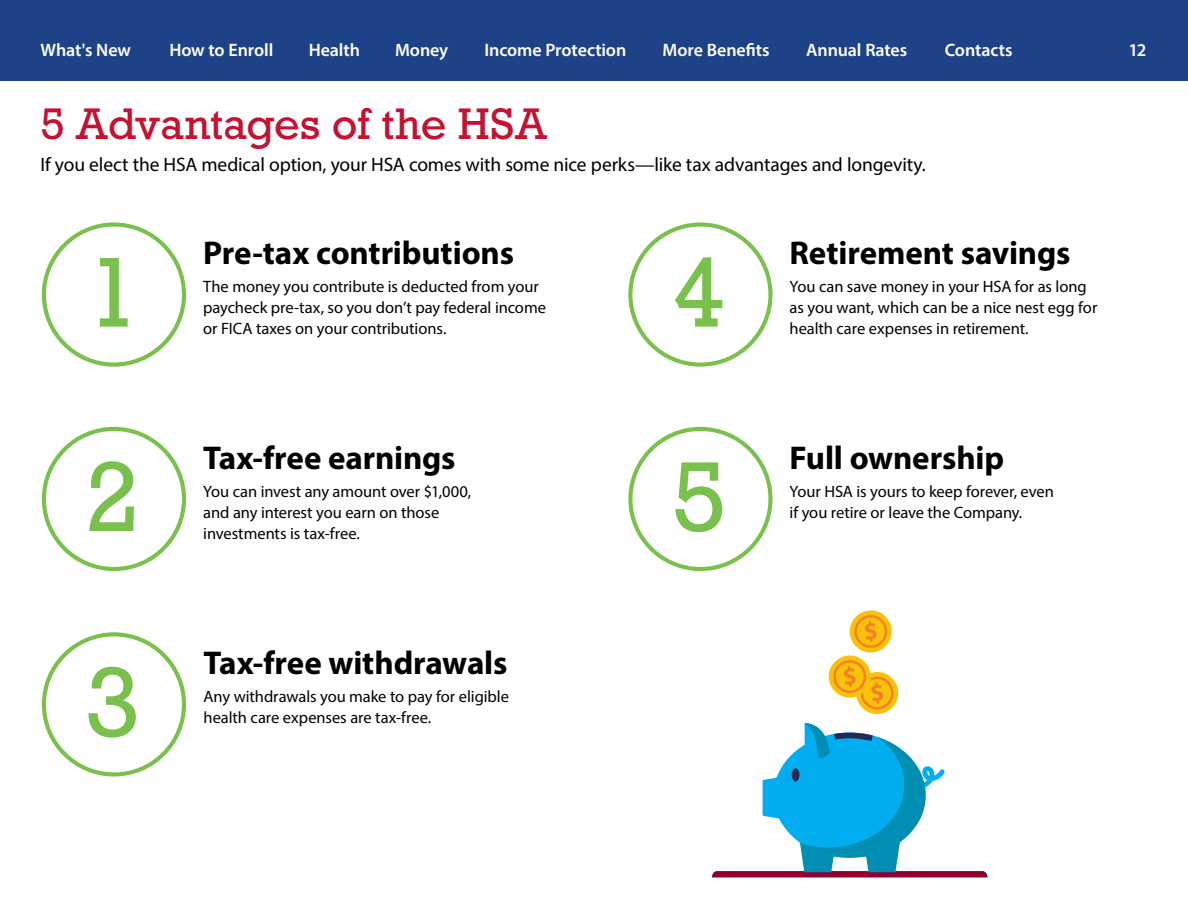
<style>
.page{position:relative;width:1188px;height:918px;background:#fff}
.page>*{position:absolute;margin:0;border:0;box-sizing:border-box;transform-origin:0 0}
.t1{font:101.1px/204.9px "Rockwell Std";color:#79c14c;text-align:justify}
.t2{font:45px "Rockwell Std";letter-spacing:-.005em;color:#c41230}
.t3{font:700 33px "Myriad Pro";letter-spacing:-.005em;color:#000}
.t4{font:22.5px "Myriad Pro";letter-spacing:-.01em;color:#fff}
.t5{font:19.5px "Myriad Pro";letter-spacing:-.005em;color:#000}
.t6{font:600 18px "Myriad Pro";letter-spacing:-.005em;color:#fff}
.t7{font:16.5px/21px "Myriad Pro";letter-spacing:-.005em;color:#000}
.s1{font-weight:600;font-size:18px}
</style>
<div class="page">
<div style="left:0;top:0;width:1188px;height:81px;background:#1e4287"></div>
<div style="left:42px;top:222px;width:144px;height:145px;border:4px solid #79c14c;border-radius:50%"></div>
<div style="left:42px;top:427px;width:144px;height:144px;border:4px solid #79c14c;border-radius:50%"></div>
<div style="left:42px;top:632px;width:144px;height:145px;border:4px solid #79c14c;border-radius:50%"></div>
<div style="left:628px;top:222px;width:145px;height:145px;border:4px solid #79c14c;border-radius:50%"></div>
<div style="left:628px;top:427px;width:145px;height:144px;border:4px solid #79c14c;border-radius:50%"></div>
<svg style="left:712px;top:723px;width:276px;height:155px"></svg>
<svg style="left:828px;top:610px;width:71px;height:105px"></svg>
<p class="t6" style="left:309px;top:39px;width:53px">Health</p>
<p class="t6" style="left:395px;top:39px;width:55px">Money</p>
<p class="t6" style="left:485px;top:39px;width:143px">Income Protection</p>
<p class="t6" style="left:663px;top:39px;width:109px">More Benefits</p>
<p class="t6" style="left:806px;top:39px;width:102px">Annual Rates</p>
<p class="t6" style="left:41px;top:39px;width:92px">What's New</p>
<h3 class="t4" style="left:169px;top:38px;width:291px"><span class="s1">How to Enroll</span> Table of Contents</h3>
<h3 class="t4" style="left:865px;top:38px;width:45px">Print</h3>
<p class="t6" style="left:945px;top:39px;width:69px">Contacts</p>
<p class="t6" style="left:1129px;top:39px;width:19px">12</p>
<h2 class="t2" style="left:40px;top:97px;width:508px">5 Advantages of the HSA</h2>
<p class="t5" style="left:40px;top:153px;width:887px">If you elect the HSA medical option, your HSA comes with some nice perks—like tax advantages and longevity.</p>
<h3 class="t3" style="left:203px;top:232px;width:312px">Pre-tax contributions</h3>
<p class="t7" style="left:203px;top:276px;width:344px">The money you contribute is deducted from your paycheck pre-tax, so you don’t pay federal income or FICA taxes on your contributions.</p>
<h1 class="t1" style="left:85px;top:189px;width:56px">1<br>2<br>3</h1>
<h1 class="t1" style="left:672px;top:189px;width:56px;line-height:204.5px">4<br>5</h1>
<h3 class="t3" style="left:203px;top:436px;width:254px">Tax-free earnings</h3>
<p class="t7" style="left:203px;top:480px;width:269px">You can invest any amount over $1,000, and any interest you earn on those investments is tax-free.</p>
<h3 class="t3" style="left:204px;top:642px;width:305px">Tax-free withdrawals</h3>
<p class="t7" style="left:204px;top:686px;width:307px">Any withdrawals you make to pay for eligible health care expenses are tax-free.</p>
<h3 class="t3" style="left:790px;top:232px;width:282px">Retirement savings</h3>
<p class="t7" style="left:790px;top:276px;width:309px">You can save money in your HSA for as long as you want, which can be a nice nest egg for health care expenses in retirement.</p>
<h3 class="t3" style="left:790px;top:436px;width:216px">Full ownership</h3>
<p class="t7" style="left:790px;top:480px;width:266px">Your HSA is yours to keep forever, even if you retire or leave the Company.</p>
</div>
